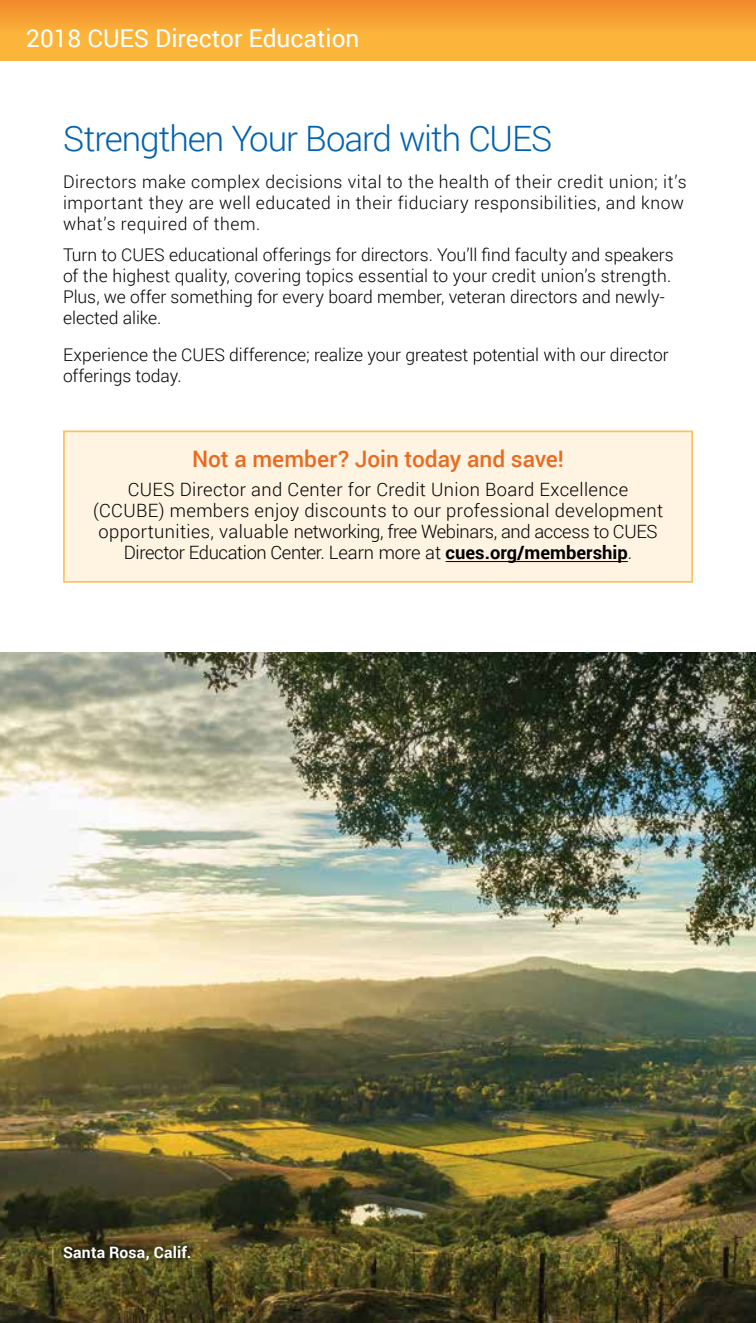
<style>
.page{position:relative;width:756px;height:1323px;background:#fff}
.page>*{position:absolute;margin:0;border:0;box-sizing:border-box;transform-origin:0 0}
.t1{font:300 35px "Roboto";letter-spacing:-.03em;color:#0061af}
.t2{font:24.5px "Roboto";color:#fff}
.t3{font:500 22.75px "Roboto";color:#ea6a20}
.t4{font:300 18.38px/21px "Roboto";letter-spacing:.02em;color:#000;text-align:center}
.t5{font:300 17.5px/21px "Roboto";letter-spacing:.005em;color:#000}
.t6{font:300 17.5px/21px "Roboto";letter-spacing:.03em;color:#000}
.t7{font:700 15.75px "Roboto";letter-spacing:.01em;color:#fff}
.s1{font-weight:700}
</style>
<div class="page">
<div style="left:0;top:0;width:756px;height:59px;background:linear-gradient(to bottom,#f2902d,#ffc13f)"></div>
<img style="left:0;top:653px;width:756px;height:670px">
<div style="left:63px;top:430px;width:630px;height:153px;background:#fff1dc;border:2px solid #fcb53b"></div>
<hr style="left:446px;top:561px;width:182px;height:1px;background:#000">
<svg style="left:53px;top:1235px;width:147px;height:36px;background:#4e451d"></svg>
<h2 class="t2" style="left:26px;top:21px;width:335px">2018 CUES Director Education</h2>
<h1 class="t1" style="left:63px;top:114px;width:491px">Strengthen Your Board with CUES</h1>
<p class="t6" style="left:63px;top:170px;width:625px">Directors make complex decisions vital to the health of their credit union; it’s important they are well educated in their fiduciary responsibilities, and know what’s required of them.</p>
<p class="t5" style="left:63px;top:244px;width:612px">Turn to CUES educational offerings for directors. You’ll find faculty and speakers of the highest quality, covering topics essential to your credit union’s strength.<br>Plus, we offer something for every board member, veteran directors and newly&shy;elected alike.</p>
<p class="t5" style="left:63px;top:344px;width:607px">Experience the CUES difference; realize your greatest potential with our director offerings today.</p>
<h3 class="t3" style="left:192px;top:443px;width:373px">Not a member? Join today and save!</h3>
<p class="t4" style="left:93px;top:479px;width:572px">CUES Director and Center for Credit Union Board Excellence (CCUBE) members enjoy discounts to our professional development opportunities, valuable networking, free Webinars, and access to CUES Director Education Center. Learn more at <span class="s1">cues.org/membership</span>.</p>
<p class="t7" style="left:63px;top:1242px;width:130px">Santa Rosa, Calif.</p>
</div>
